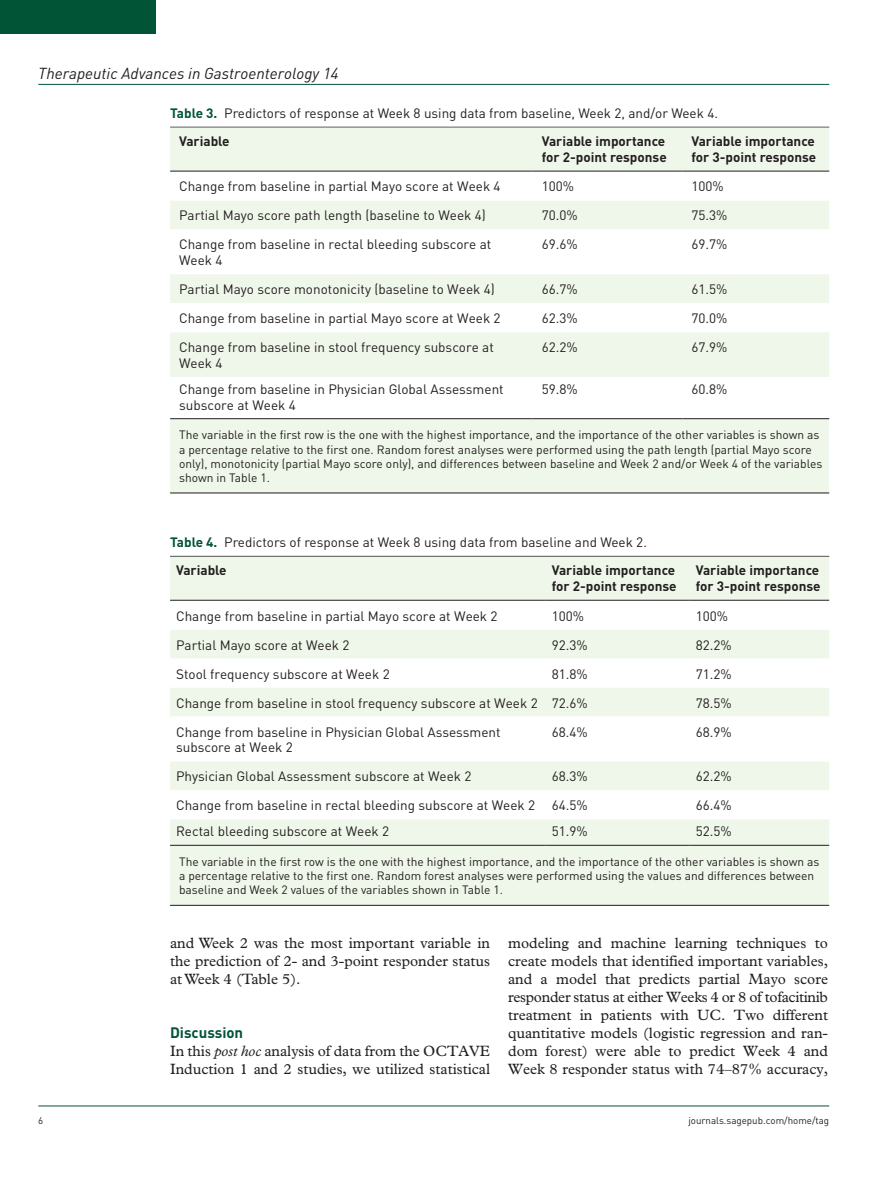
<style>
.page{position:relative;width:893px;height:1191px;background:#fff}
.page>*{position:absolute;margin:0;border:0;box-sizing:border-box;transform-origin:0 0}
.t1{font:italic 15.75px "DIN";color:#231f20}
.t2{font:15px/18px "Plantin Std";color:#231f20;text-align:justify}
.t3{font:700 15px "DIN";color:#015436}
.t4{font:13.5px/15.8px "DIN";color:#231f20}
.t5{font:700 13.5px/15.8px "DIN";color:#231f20}
.t6{font:12px/14.2px "DIN";color:#231f20}
.t7{font:9.75px "DIN";color:#231f20}
.s1{font-weight:700;color:#015436}
.s2{font-weight:700}
.s3{font-style:italic}
</style>
<div class="page">
<hr style="left:38px;top:84px;width:791px;height:1px;background:#015436">
<hr style="left:38px;top:1105px;width:791px;height:1px;background:#015436">
<div style="left:0;top:0;width:155px;height:34px;background:#015436"></div>
<div style="left:170px;top:845px;width:659px;height:60px;background:#eff7ea"></div>
<hr style="left:170px;top:556px;width:659px;height:1px;background:#231f20">
<hr style="left:170px;top:905px;width:659px;height:1px;background:#231f20">
<div style="left:170px;top:557px;width:659px;height:288px;background:#eff7ea"></div>
<svg style="left:170px;top:601px;width:659px;height:218px"></svg>
<hr style="left:170px;top:600px;width:376px;height:1px;background:#231f20">
<hr style="left:546px;top:600px;width:144px;height:1px;background:#231f20">
<hr style="left:690px;top:600px;width:139px;height:1px;background:#231f20">
<hr style="left:170px;top:845px;width:376px;height:1px;background:#231f20">
<hr style="left:546px;top:845px;width:144px;height:1px;background:#231f20">
<hr style="left:690px;top:845px;width:139px;height:1px;background:#231f20">
<div style="left:170px;top:419px;width:659px;height:74px;background:#eff7ea"></div>
<hr style="left:170px;top:127px;width:659px;height:1px;background:#231f20">
<hr style="left:170px;top:492px;width:659px;height:1px;background:#231f20">
<div style="left:170px;top:128px;width:659px;height:43px;background:#eff7ea"></div>
<svg style="left:170px;top:201px;width:659px;height:176px;fill:#eff7ea"></svg>
<hr style="left:170px;top:171px;width:363px;height:1px;background:#231f20">
<hr style="left:533px;top:171px;width:149px;height:1px;background:#231f20">
<hr style="left:682px;top:171px;width:147px;height:1px;background:#231f20">
<hr style="left:170px;top:418px;width:363px;height:1px;background:#231f20">
<hr style="left:533px;top:418px;width:149px;height:1px;background:#231f20">
<hr style="left:682px;top:418px;width:147px;height:1px;background:#231f20">
<p class="t1" style="left:38px;top:63px;width:302px">Therapeutic Advances in Gastroenterology 14</p>
<p class="t4" style="left:179px;top:98px;width:540px;line-height:28.5px;text-indent:-9px"><span class="s1">Table 3.</span> Predictors of response at Week 8 using data from baseline, Week 2, and/or Week 4.<br><span class="s2">Variable</span></p>
<p class="t5" style="left:542px;top:133px;width:126px">Variable importance for 2-point response</p>
<p class="t5" style="left:691px;top:133px;width:126px">Variable importance for 3-point response</p>
<p class="t4" style="left:179px;top:178px;width:323px">Change from baseline in partial Mayo score at Week 4</p>
<p class="t4" style="left:542px;top:178px;width:34px">100%</p>
<p class="t4" style="left:691px;top:178px;width:34px">100%</p>
<p class="t4" style="left:179px;top:207px;width:308px">Partial Mayo score path length (baseline to Week 4)</p>
<p class="t4" style="left:542px;top:207px;width:38px">70.0%</p>
<p class="t4" style="left:691px;top:207px;width:38px">75.3%</p>
<p class="t4" style="left:179px;top:236px;width:314px">Change from baseline in rectal bleeding subscore at<br>Week 4</p>
<p class="t4" style="left:542px;top:236px;width:38px">69.6%</p>
<p class="t4" style="left:691px;top:236px;width:38px">69.7%</p>
<p class="t4" style="left:179px;top:281px;width:317px">Partial Mayo score monotonicity (baseline to Week 4)</p>
<p class="t4" style="left:542px;top:281px;width:38px">66.7%</p>
<p class="t4" style="left:691px;top:281px;width:38px">61.5%</p>
<p class="t4" style="left:179px;top:310px;width:323px">Change from baseline in partial Mayo score at Week 2</p>
<p class="t4" style="left:542px;top:310px;width:38px">62.3%</p>
<p class="t4" style="left:691px;top:310px;width:38px">70.0%</p>
<p class="t4" style="left:179px;top:339px;width:316px">Change from baseline in stool frequency subscore at<br>Week 4</p>
<p class="t4" style="left:542px;top:339px;width:38px">62.2%</p>
<p class="t4" style="left:691px;top:339px;width:38px">67.9%</p>
<p class="t4" style="left:179px;top:381px;width:326px">Change from baseline in Physician Global Assessment subscore at Week 4</p>
<p class="t4" style="left:542px;top:381px;width:38px">59.8%</p>
<p class="t4" style="left:691px;top:381px;width:38px">60.8%</p>
<p class="t6" style="left:179px;top:427px;width:645px">The variable in the first row is the one with the highest importance, and the importance of the other variables is shown as a percentage relative to the first one. Random forest analyses were performed using the path length (partial Mayo score only), monotonicity (partial Mayo score only), and differences between baseline and Week 2 and/or Week 4 of the variables shown in Table 1.</p>
<p class="t4" style="left:176px;top:527px;width:472px;line-height:28.5px;text-indent:-6px"><span class="s1">Table 4.</span> Predictors of response at Week 8 using data from baseline and Week 2.<br><span class="s2">Variable</span></p>
<p class="t5" style="left:552px;top:562px;width:126px">Variable importance for 2-point response</p>
<p class="t5" style="left:696px;top:562px;width:126px">Variable importance for 3-point response</p>
<p class="t4" style="left:176px;top:607px;width:323px">Change from baseline in partial Mayo score at Week 2</p>
<p class="t4" style="left:552px;top:607px;width:34px">100%</p>
<p class="t4" style="left:696px;top:607px;width:34px">100%</p>
<p class="t4" style="left:176px;top:636px;width:175px">Partial Mayo score at Week 2</p>
<p class="t4" style="left:552px;top:636px;width:38px">92.3%</p>
<p class="t4" style="left:696px;top:636px;width:38px">82.2%</p>
<p class="t4" style="left:176px;top:665px;width:215px">Stool frequency subscore at Week 2</p>
<p class="t4" style="left:552px;top:665px;width:38px">81.8%</p>
<p class="t4" style="left:696px;top:665px;width:38px">71.2%</p>
<p class="t4" style="left:176px;top:694px;width:413px">Change from baseline in stool frequency subscore at Week 2 72.6%</p>
<p class="t4" style="left:696px;top:694px;width:38px">78.5%</p>
<p class="t4" style="left:176px;top:723px;width:326px">Change from baseline in Physician Global Assessment subscore at Week 2</p>
<p class="t4" style="left:552px;top:723px;width:38px">68.4%</p>
<p class="t4" style="left:696px;top:723px;width:38px">68.9%</p>
<p class="t4" style="left:176px;top:768px;width:297px">Physician Global Assessment subscore at Week 2</p>
<p class="t4" style="left:552px;top:768px;width:38px">68.3%</p>
<p class="t4" style="left:696px;top:768px;width:38px">62.2%</p>
<p class="t4" style="left:176px;top:797px;width:413px">Change from baseline in rectal bleeding subscore at Week 2 64.5%</p>
<p class="t4" style="left:696px;top:797px;width:38px">66.4%</p>
<p class="t4" style="left:176px;top:823px;width:215px">Rectal bleeding subscore at Week 2</p>
<p class="t4" style="left:552px;top:823px;width:38px">51.9%</p>
<p class="t4" style="left:696px;top:823px;width:38px">52.5%</p>
<p class="t6" style="left:179px;top:854px;width:642px">The variable in the first row is the one with the highest importance, and the importance of the other variables is shown as a percentage relative to the first one. Random forest analyses were performed using the values and differences between baseline and Week 2 values of the variables shown in Table 1.</p>
<p class="t2" style="left:170px;top:934px;width:321px">and Week 2 was the most important variable in the prediction of 2- and 3-point responder status at Week 4 (Table 5).</p>
<p class="t3" style="left:170px;top:1022px;width:75px">Discussion</p>
<p class="t2" style="left:170px;top:1042px;width:321px">In this <span class="s3">post hoc</span> analysis of data from the OCTAVE<br>Induction 1 and 2 studies, we utilized statistical</p>
<p class="t2" style="left:508px;top:934px;width:321px">modeling and machine learning techniques to create models that identified important variables, and a model that predicts partial Mayo score responder status at either Weeks 4 or 8 of tofacitinib treatment in patients with UC. Two different quantitative models (logistic regression and ran&shy;dom forest) were able to predict Week 4 and Week 8 responder status with 74–87% accuracy,</p>
<p class="t7" style="left:38px;top:1114px;width:7px">6</p>
<p class="t7" style="left:688px;top:1114px;width:142px">journals.sagepub.com/home/tag</p>
</div>
